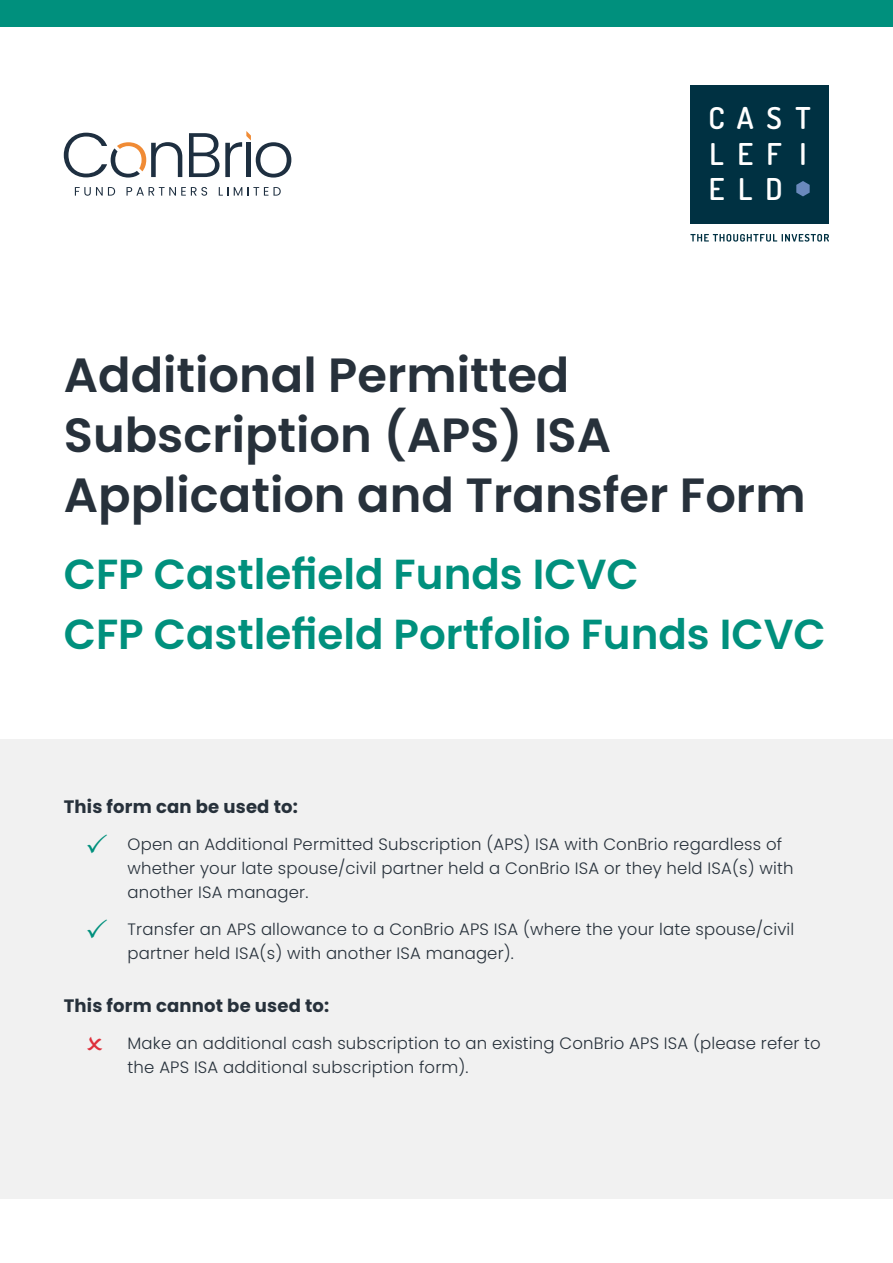
<style>
.page{position:relative;width:893px;height:1263px;background:#fff}
.page>*{position:absolute;margin:0;border:0;box-sizing:border-box;transform-origin:0 0}
.t1{font:600 48px/60px "Poppins";color:#27313b}
.t2{font:600 42px/60px "Poppins";color:#00907d}
.t3{font:600 30.15px/35.2px "Dosis";letter-spacing:.445em;color:#fff}
.t4{font:700 18px "Poppins";letter-spacing:.01em;color:#27313b}
.t5{font:300 16.5px/24px "Poppins";letter-spacing:.01em;color:#27313b}
</style>
<div class="page">
<div style="left:0;top:739px;width:893px;height:460px;background:#f1f1f1"></div>
<div style="left:0;top:0;width:893px;height:26px;background:#00907d"></div>
<svg style="left:690px;top:234px;width:139px;height:8px"></svg>
<div style="left:690px;top:85px;width:139px;height:139px;background:#003142"></div>
<svg style="left:796px;top:181px;width:14px;height:15px"></svg>
<svg style="left:75px;top:187px;width:40px;height:9px"></svg>
<svg style="left:127px;top:187px;width:80px;height:9px"></svg>
<svg style="left:219px;top:187px;width:9px;height:9px"></svg>
<svg style="left:234px;top:187px;width:8px;height:9px"></svg>
<svg style="left:248px;top:187px;width:33px;height:9px"></svg>
<svg style="left:189px;top:131px;width:102px;height:47px"></svg>
<svg style="left:64px;top:133px;width:118px;height:45px"></svg>
<h3 class="t3" style="left:708px;top:99px;width:104px">CAST<br>LEFI<br>ELD</h3>
<h1 class="t1" style="left:64px;top:345px;width:743px">Additional Permitted<br>Subscription (APS) ISA<br>Application and Transfer Form</h1>
<h2 class="t2" style="left:64px;top:544px;width:764px">CFP Castlefield Funds ICVC<br>CFP Castlefield Portfolio Funds ICVC</h2>
<p class="t4" style="left:64px;top:796px;width:236px">This form can be used to:</p>
<p class="t5" style="left:128px;top:832px;width:667px">Open an Additional Permitted Subscription (APS) ISA with ConBrio regardless of whether your late spouse/civil partner held a ConBrio ISA or they held ISA(s) with another ISA manager.</p>
<p class="t5" style="left:128px;top:917px;width:668px">Transfer an APS allowance to a ConBrio APS ISA (where the your late spouse/civil partner held ISA(s) with another ISA manager).</p>
<p class="t4" style="left:64px;top:995px;width:267px">This form cannot be used to:</p>
<p class="t5" style="left:128px;top:1031px;width:695px">Make an additional cash subscription to an existing ConBrio APS ISA (please refer to the APS ISA additional subscription form).</p>
</div>
